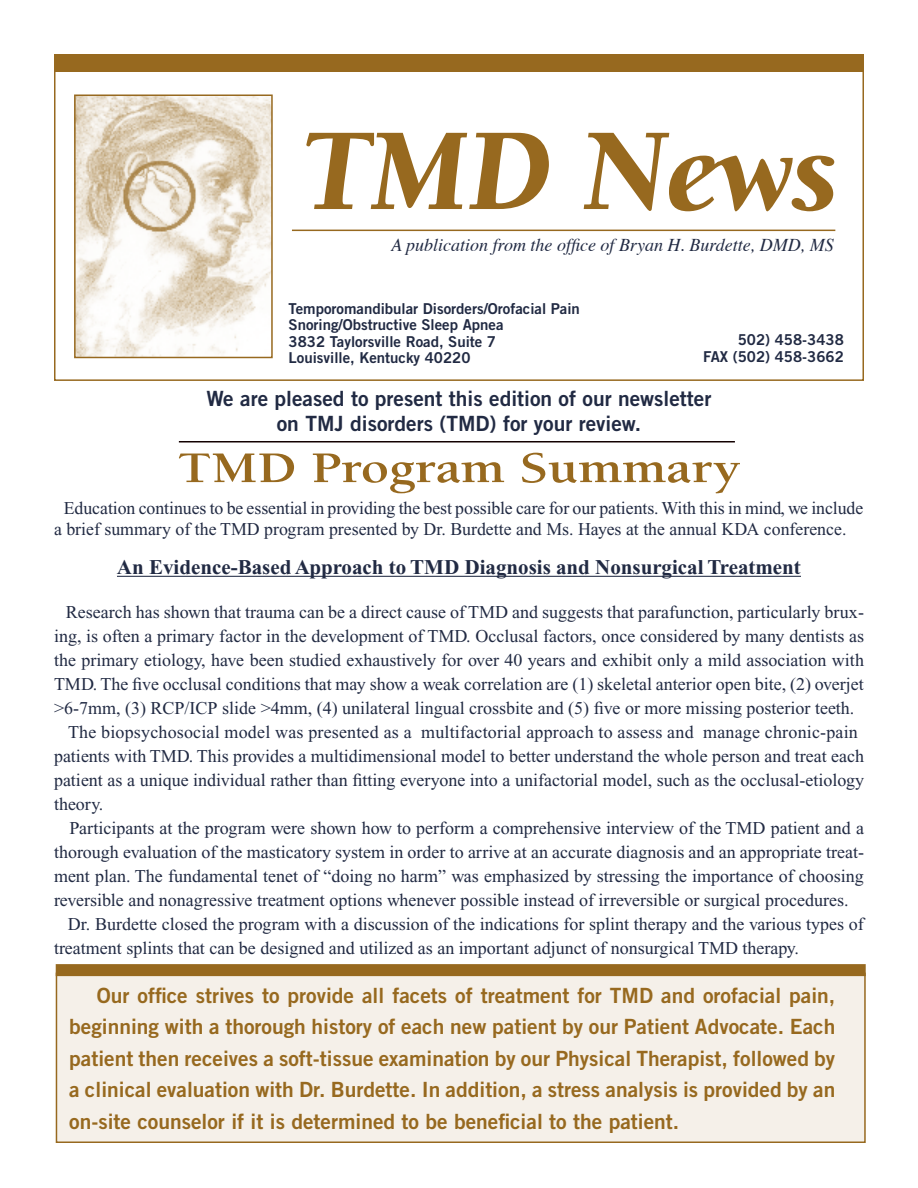
<style>
.page{position:relative;width:918px;height:1188px;background:#fff}
.page>*{position:absolute;margin:0;border:0;box-sizing:border-box;transform-origin:0 0}
.t1{font:italic 900 120px "Berkeley";color:#97691f;scale:.95 1}
.t2{font:700 45px "Berkeley";color:#97691f;scale:1.2 1}
.t3{font:21px/31.5px "Trade Gothic Bold Two";color:#97691f;text-align:justify}
.t4{font:21px "Trade Gothic Bold Two";color:#212a43}
.t5{font:700 21px "Times New Roman";color:#212a43}
.t6{font:18px/24px "Times New Roman";color:#212a43;text-align:justify}
.t7{font:italic 18px "Times";color:#212a43}
.t8{font:15px "Trade Gothic Bold Two";color:#212a43}
</style>
<div class="page">
<hr style="left:117px;top:576px;width:684px;height:1px;background:#212a43">
<div style="left:56px;top:973px;width:809px;height:169px;background:#f5f0e9"></div>
<div style="left:56px;top:973px;width:810px;height:170px;border:2px solid #97691f"></div>
<div style="left:56px;top:964px;width:810px;height:12px;background:#97691f"></div>
<hr style="left:179px;top:441px;width:556px;height:1px;background:#120000">
<img style="left:77px;top:97px;width:193px;height:258px">
<div style="left:74px;top:94px;width:199px;height:264px;border:2px solid #97691f"></div>
<div style="left:54px;top:54px;width:810px;height:18px;background:#97691f"></div>
<hr style="left:292px;top:230px;width:543px;height:1px;background:#97691f">
<p class="t1" style="left:303px;top:108px;width:565px">TMD News</p>
<p class="t7" style="left:391px;top:234px;width:444px">A publication from the office of Bryan H. Burdette, DMD, MS</p>
<p class="t8" style="left:289px;top:299px;width:293px">Temporomandibular Disorders/Orofacial Pain</p>
<p class="t8" style="left:289px;top:315px;width:217px">Snoring/Obstructive Sleep Apnea</p>
<p class="t8" style="left:289px;top:332px;width:209px">3832 Taylorsville Road, Suite 7</p>
<p class="t8" style="left:289px;top:348px;width:184px">Louisville, Kentucky 40220</p>
<p class="t8" style="left:738px;top:330px;width:108px">502) 458-3438</p>
<p class="t8" style="left:703px;top:347px;width:142px">FAX (502) 458-3662</p>
<p class="t4" style="left:207px;top:385px;width:506px">We are pleased to present this edition of our newsletter</p>
<p class="t4" style="left:277px;top:411px;width:366px">on TMJ disorders (TMD) for your review.</p>
<p class="t2" style="left:177px;top:444px;width:471px">TMD Program Summary</p>
<p class="t6" style="left:54px;top:497px;width:811px;line-height:21.6px;text-indent:10px">Education continues to be essential in providing the best possible care for our patients. With this in mind, we include a brief summary of the TMD program presented by Dr. Burdette and Ms. Hayes at the annual KDA conference.</p>
<p class="t5" style="left:117px;top:556px;width:685px">An Evidence-Based Approach to TMD Diagnosis and Nonsurgical Treatment</p>
<p class="t6" style="left:54px;top:600px;width:812px;text-indent:12px">Research has shown that trauma can be a direct cause of TMD and suggests that parafunction, particularly brux&shy;ing, is often a primary factor in the development of TMD. Occlusal factors, once considered by many dentists as the primary etiology, have been studied exhaustively for over 40 years and exhibit only a mild association with TMD. The five occlusal conditions that may show a weak correlation are (1) skeletal anterior open bite, (2) overjet &gt;6-7mm, (3) RCP/ICP slide &gt;4mm, (4) unilateral lingual crossbite and (5) five or more missing posterior teeth.</p>
<p class="t6" style="left:68px;top:720px;width:791px">The biopsychosocial model was presented as a multifactorial approach to assess and manage chronic-pain</p>
<p class="t6" style="left:54px;top:744px;width:812px">patients with TMD. This provides a multidimensional model to better understand the whole person and treat each patient as a unique individual rather than fitting everyone into a unifactorial model, such as the occlusal-etiology theory.</p>
<p class="t6" style="left:54px;top:816px;width:812px;text-indent:15px">Participants at the program were shown how to perform a comprehensive interview of the TMD patient and a thorough evaluation of the masticatory system in order to arrive at an accurate diagnosis and an appropriate treat&shy;ment plan. The fundamental tenet of “doing no harm” was emphasized by stressing the importance of choosing reversible and nonagressive treatment options whenever possible instead of irreversible or surgical procedures.</p>
<p class="t6" style="left:54px;top:912px;width:811px;text-indent:14px">Dr. Burdette closed the program with a discussion of the indications for splint therapy and the various types of treatment splints that can be designed and utilized as an important adjunct of nonsurgical TMD therapy.</p>
<p class="t3" style="left:69px;top:979px;width:768px;text-indent:28px">Our office strives to provide all facets of treatment for TMD and orofacial pain, beginning with a thorough history of each new patient by our Patient Advocate. Each patient then receives a soft-tissue examination by our Physical Therapist, followed by a clinical evaluation with Dr. Burdette. In addition, a stress analysis is provided by an on-site counselor if it is determined to be beneficial to the patient.</p>
</div>
